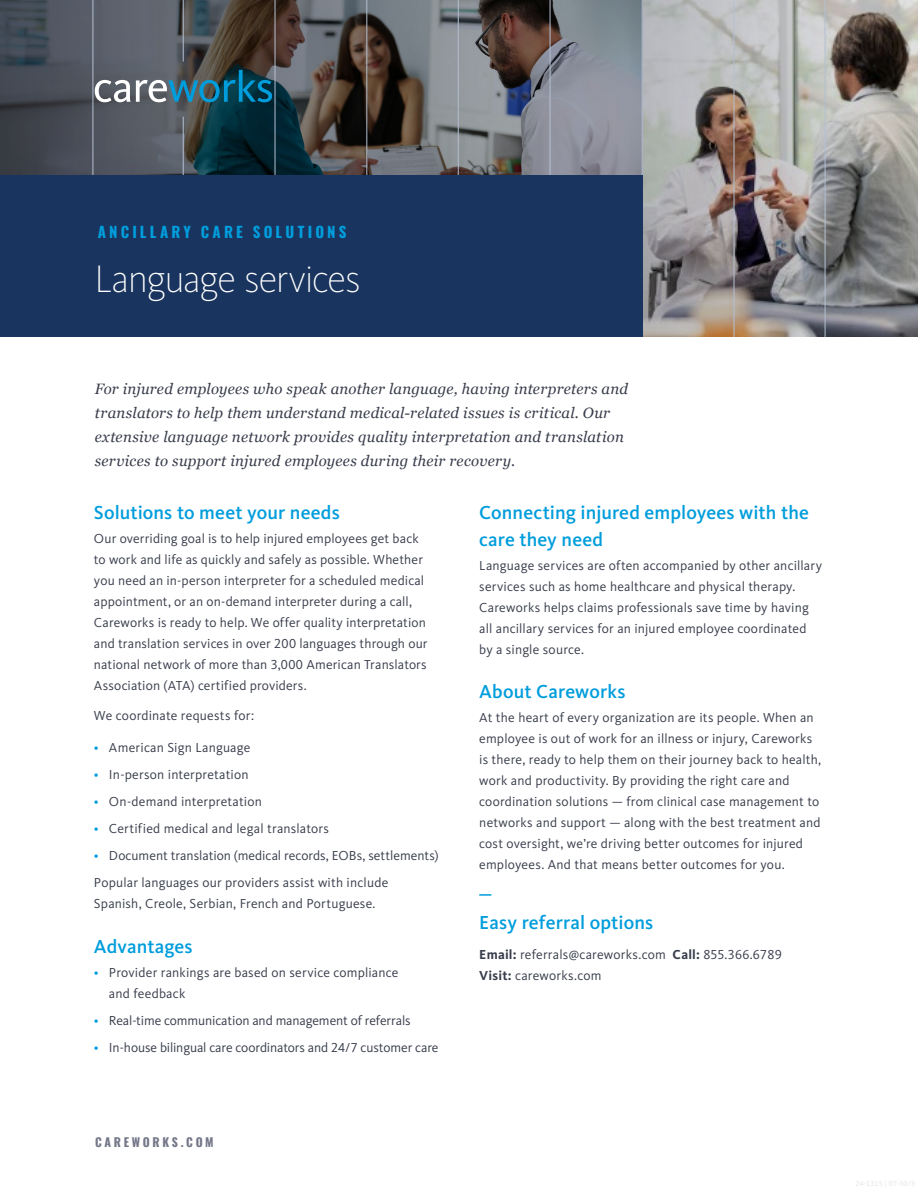
<style>
.page{position:relative;width:918px;height:1188px;background:#fff}
.page>*{position:absolute;margin:0;border:0;box-sizing:border-box;transform-origin:0 0}
.t1{font:200 39.75px "Kievit OT";letter-spacing:-.03em;color:#fff}
.t2{font:500 19.5px/27px "Kievit OT";letter-spacing:.005em;color:#009ddc}
.t3{font:italic 15px/24px "Georgia";letter-spacing:.015em;color:#383d4b}
.t4{font:700 15px "Oswald";letter-spacing:.215em;color:#009ddc}
.t5{font:13.5px/21px "Kievit OT";letter-spacing:.01em;color:#383d4b}
.t6{font:13.5px "Kievit OT";letter-spacing:-.01em;color:#383d4b}
.t7{font:700 12px "Oswald";letter-spacing:.22em;color:#747789}
.s1{color:#009ddc}
.s2{font-weight:700}
</style>
<div class="page">
<img style="left:0;top:0;width:918px;height:337px">
<hr style="left:93px;top:0;width:1px;height:337px;background:#b4c0d2">
<hr style="left:183px;top:117px;width:1px;height:220px;background:#b4c0d2">
<hr style="left:183px;top:0;width:1px;height:62px;background:#b4c0d2">
<hr style="left:275px;top:0;width:1px;height:337px;background:#b4c0d2">
<hr style="left:367px;top:0;width:1px;height:337px;background:#b4c0d2">
<hr style="left:458px;top:0;width:1px;height:337px;background:#b4c0d2">
<hr style="left:550px;top:0;width:1px;height:337px;background:#b4c0d2">
<hr style="left:642px;top:0;width:1px;height:337px;background:#b4c0d2">
<hr style="left:734px;top:0;width:1px;height:337px;background:#b4c0d2">
<hr style="left:825px;top:0;width:1px;height:337px;background:#b4c0d2">
<div style="left:1px;top:175px;width:642px;height:162px;background:#19345e"></div>
<svg style="left:479px;top:894px;width:12px;height:2px"></svg>
<svg style="left:95px;top:80px;width:35px;height:22px"></svg>
<svg style="left:136px;top:70px;width:136px;height:32px;background:#3c697a"></svg>
<p class="t4" style="left:98px;top:224px;width:250px">ANCILLARY CARE SOLUTIONS</p>
<h1 class="t1" style="left:95px;top:255px;width:268px">Language services</h1>
<p class="t3" style="left:95px;top:377px;width:535px">For injured employees who speak another language, having interpreters and translators to help them understand medical-related issues is critical. Our extensive language network provides quality interpretation and translation services to support injured employees during their recovery.</p>
<h2 class="t2" style="left:94px;top:499px;width:247px">Solutions to meet your needs</h2>
<p class="t5" style="left:94px;top:528px;width:335px">Our overriding goal is to help injured employees get back to work and life as quickly and safely as possible. Whether you need an in-person interpreter for a scheduled medical appointment, or an on-demand interpreter during a call, Careworks is ready to help. We offer quality interpretation and translation services in over 200 languages through our national network of more than 3,000 American Translators Association (ATA) certified providers.</p>
<p class="t5" style="left:94px;top:705px;width:162px">We coordinate requests for:</p>
<p class="t5" style="left:94px;top:737px;width:158px"><span class="s1">•</span> American Sign Language</p>
<p class="t5" style="left:94px;top:764px;width:156px"><span class="s1">•</span> In-person interpretation</p>
<p class="t5" style="left:94px;top:791px;width:170px"><span class="s1">•</span> On-demand interpretation</p>
<p class="t5" style="left:94px;top:818px;width:237px"><span class="s1">•</span> Certified medical and legal translators</p>
<p class="t5" style="left:94px;top:842px;width:346px;line-height:27px"><span class="s1">•</span> Document translation (medical records, EOBs, settlements)<br>Popular languages our providers assist with include</p>
<p class="t5" style="left:94px;top:893px;width:283px">Spanish, Creole, Serbian, French and Portuguese.</p>
<h2 class="t2" style="left:94px;top:932px;width:100px">Advantages</h2>
<p class="t5" style="left:109px;top:962px;width:291px;text-indent:-15px"><span class="s1">•</span> Provider rankings are based on service compliance and feedback</p>
<p class="t6" style="left:94px;top:1012px;width:318px"><span class="s1">•</span> Real-time communication and management of referrals</p>
<p class="t6" style="left:94px;top:1039px;width:346px"><span class="s1">•</span> In-house bilingual care coordinators and 24/7 customer care</p>
<p class="t7" style="left:95px;top:1135px;width:120px">CAREWORKS.COM</p>
<h2 class="t2" style="left:479px;top:499px;width:331px">Connecting injured employees with the care they need</h2>
<p class="t5" style="left:479px;top:555px;width:344px">Language services are often accompanied by other ancillary services such as home healthcare and physical therapy.<br>Careworks helps claims professionals save time by having all ancillary services for an injured employee coordinated by a single source.</p>
<h2 class="t2" style="left:479px;top:677px;width:148px">About Careworks</h2>
<p class="t5" style="left:479px;top:707px;width:343px">At the heart of every organization are its people. When an employee is out of work for an illness or injury, Careworks is there, ready to help them on their journey back to health, work and productivity. By providing the right care and coordination solutions — from clinical case management to networks and support — along with the best treatment and cost oversight, we’re driving better outcomes for injured employees. And that means better outcomes for you.</p>
<h2 class="t2" style="left:479px;top:908px;width:175px">Easy referral options</h2>
<p class="t5" style="left:479px;top:944px;width:304px"><span class="s2">Email:</span> referrals@careworks.com <span class="s2">Call:</span> 855.366.6789<br><span class="s2">Visit:</span> careworks.com</p>
</div>
